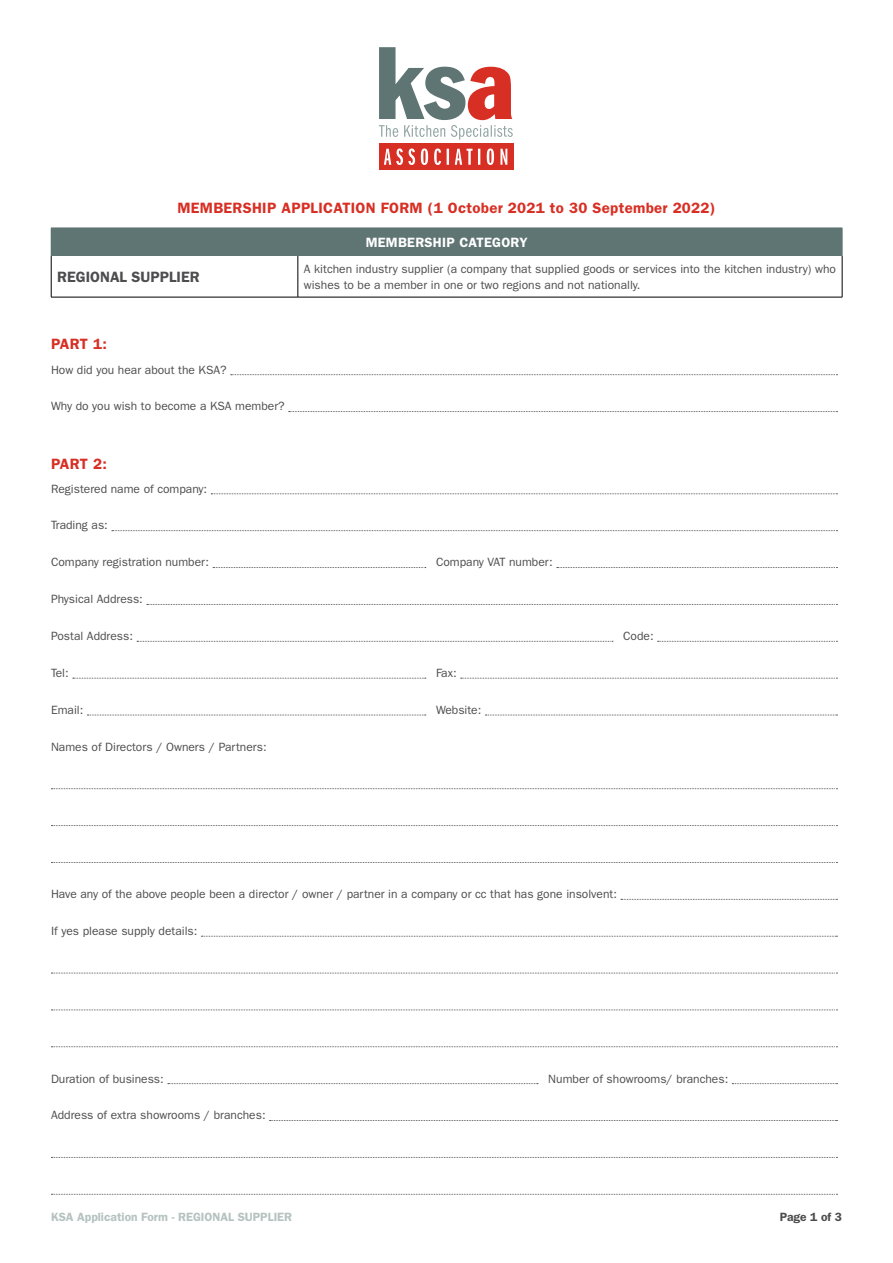
<style>
.page{position:relative;width:893px;height:1263px;background:#fff}
.page>*{position:absolute;margin:0;border:0;box-sizing:border-box;transform-origin:0 0}
.t1{font:600 15px "Franklin Gothic";letter-spacing:.02em;color:#d82f24}
.t2{font:600 15px "Franklin Gothic";color:#4d4d4f}
.t3{font:600 13.5px "Franklin Gothic";letter-spacing:.02em;color:#fff}
.t4{font:12px/15.6px "Franklin Gothic";color:#4d4d4f}
.t5{font:600 12px "Franklin Gothic";color:#b4c2c0}
.t6{font:600 12px "Franklin Gothic";color:#4d4d4f}
</style>
<div class="page">
<svg style="left:231px;top:374px;width:606px;height:1px"></svg>
<svg style="left:289px;top:411px;width:548px;height:1px"></svg>
<svg style="left:211px;top:493px;width:626px;height:1px"></svg>
<svg style="left:112px;top:530px;width:725px;height:1px"></svg>
<svg style="left:213px;top:567px;width:213px;height:1px"></svg>
<svg style="left:557px;top:567px;width:280px;height:1px"></svg>
<svg style="left:147px;top:604px;width:690px;height:1px"></svg>
<svg style="left:137px;top:641px;width:476px;height:1px"></svg>
<svg style="left:658px;top:641px;width:179px;height:1px"></svg>
<svg style="left:73px;top:678px;width:353px;height:1px"></svg>
<svg style="left:461px;top:678px;width:376px;height:1px"></svg>
<svg style="left:87px;top:715px;width:339px;height:1px"></svg>
<svg style="left:485px;top:715px;width:352px;height:1px"></svg>
<svg style="left:51px;top:788px;width:786px;height:1px"></svg>
<svg style="left:51px;top:825px;width:786px;height:1px"></svg>
<svg style="left:51px;top:862px;width:786px;height:1px"></svg>
<svg style="left:621px;top:899px;width:216px;height:1px"></svg>
<svg style="left:201px;top:936px;width:636px;height:1px"></svg>
<svg style="left:51px;top:973px;width:786px;height:1px"></svg>
<svg style="left:51px;top:1009px;width:786px;height:1px"></svg>
<svg style="left:51px;top:1046px;width:786px;height:1px"></svg>
<svg style="left:168px;top:1083px;width:370px;height:1px"></svg>
<svg style="left:732px;top:1083px;width:105px;height:1px"></svg>
<svg style="left:270px;top:1120px;width:567px;height:1px"></svg>
<svg style="left:51px;top:1157px;width:786px;height:1px"></svg>
<svg style="left:51px;top:1194px;width:786px;height:1px"></svg>
<div style="left:51px;top:228px;width:791px;height:27px;background:#5f7573"></div>
<hr style="left:51px;top:256px;width:1px;height:41px;background:#000">
<hr style="left:298px;top:256px;width:1px;height:41px;background:#000">
<hr style="left:842px;top:256px;width:1px;height:41px;background:#000">
<hr style="left:51px;top:297px;width:247px;height:1px;background:#000">
<hr style="left:298px;top:297px;width:544px;height:1px;background:#000">
<svg style="left:842px;top:228px;width:1px;height:27px"></svg>
<hr style="left:51px;top:255px;width:247px;height:1px;background:#5f7573">
<hr style="left:298px;top:255px;width:544px;height:1px;background:#5f7573">
<div style="left:379px;top:143px;width:135px;height:27px;background:#d82f24"></div>
<svg style="left:384px;top:148px;width:123px;height:17px"></svg>
<svg style="left:379px;top:47px;width:134px;height:93px"></svg>
<p class="t1" style="left:177px;top:199px;width:540px">MEMBERSHIP APPLICATION FORM (1 October 2021 to 30 September 2022)</p>
<p class="t3" style="left:366px;top:234px;width:163px">MEMBERSHIP CATEGORY</p>
<p class="t2" style="left:57px;top:268px;width:144px">REGIONAL SUPPLIER</p>
<p class="t4" style="left:304px;top:261px;width:534px">A kitchen industry supplier (a company that supplied goods or services into the kitchen industry) who wishes to be a member in one or two regions and not nationally.</p>
<p class="t1" style="left:51px;top:335px;width:57px">PART 1:</p>
<p class="t4" style="left:51px;top:362px;width:177px">How did you hear about the KSA?</p>
<p class="t4" style="left:51px;top:399px;width:235px">Why do you wish to become a KSA member?</p>
<p class="t1" style="left:51px;top:454px;width:57px">PART 2:</p>
<p class="t4" style="left:51px;top:481px;width:158px">Registered name of company:</p>
<p class="t4" style="left:51px;top:518px;width:58px">Trading as:</p>
<p class="t4" style="left:51px;top:555px;width:160px">Company registration number:</p>
<p class="t4" style="left:436px;top:555px;width:118px">Company VAT number:</p>
<p class="t4" style="left:51px;top:591px;width:93px">Physical Address:</p>
<p class="t4" style="left:51px;top:628px;width:84px">Postal Address:</p>
<p class="t4" style="left:623px;top:628px;width:32px">Code:</p>
<p class="t4" style="left:51px;top:665px;width:19px">Tel:</p>
<p class="t4" style="left:436px;top:665px;width:22px">Fax:</p>
<p class="t4" style="left:51px;top:702px;width:34px">Email:</p>
<p class="t4" style="left:436px;top:702px;width:47px">Website:</p>
<p class="t4" style="left:51px;top:739px;width:217px">Names of Directors / Owners / Partners:</p>
<p class="t4" style="left:51px;top:886px;width:567px">Have any of the above people been a director / owner / partner in a company or cc that has gone insolvent:</p>
<p class="t4" style="left:51px;top:923px;width:148px">If yes please supply details:</p>
<p class="t4" style="left:51px;top:1071px;width:114px">Duration of business:</p>
<p class="t4" style="left:548px;top:1071px;width:181px">Number of showrooms/ branches:</p>
<p class="t4" style="left:51px;top:1107px;width:216px">Address of extra showrooms / branches:</p>
<p class="t5" style="left:51px;top:1210px;width:243px">KSA Application Form - REGIONAL SUPPLIER</p>
<p class="t6" style="left:780px;top:1210px;width:64px">Page 1 of 3</p>
</div>
